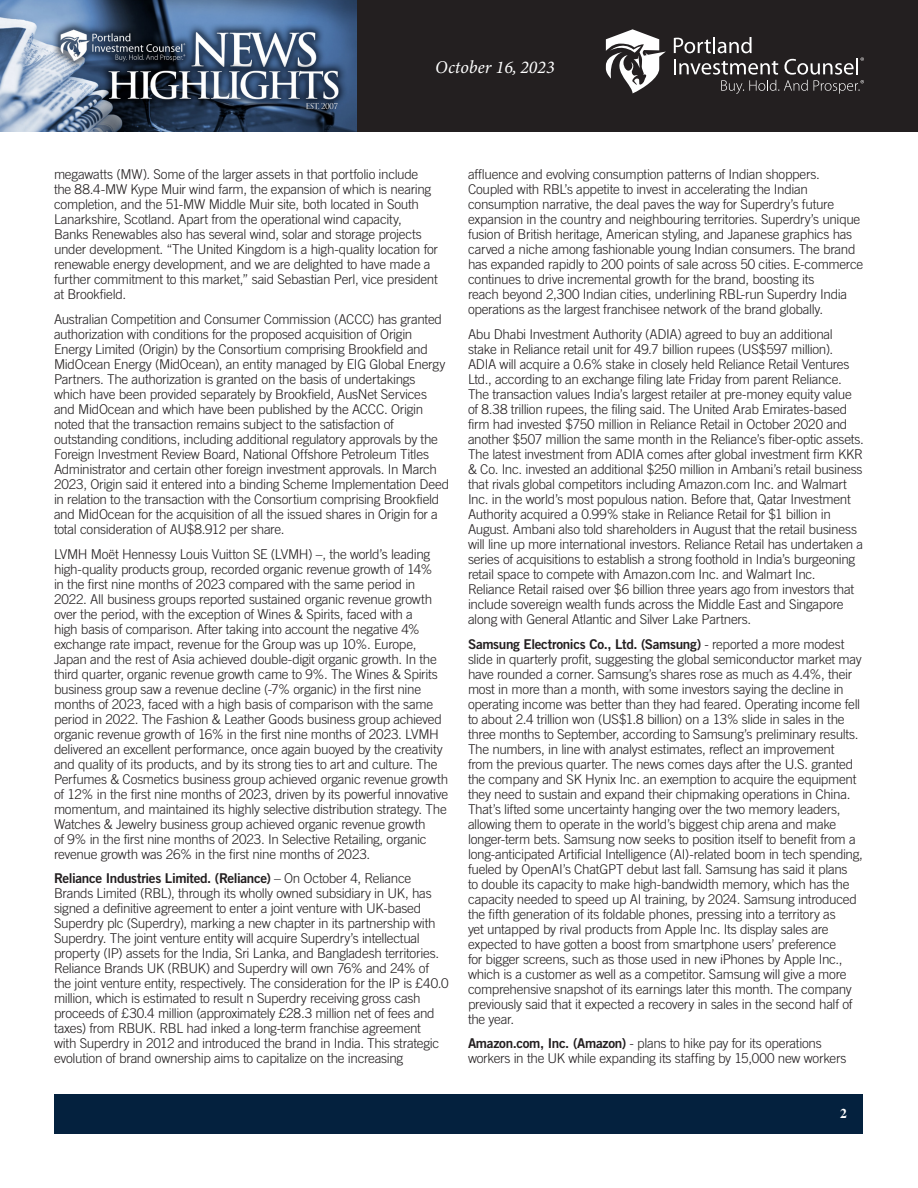
<style>
.page{position:relative;width:918px;height:1188px;background:#fff}
.page>*{position:absolute;margin:0;border:0;box-sizing:border-box;transform-origin:0 0}
.t1{font:italic 18px "Minion Variable Concept";color:#fff}
.Article_-_Body{font:300 13.5px/15px "Trade Gothic";letter-spacing:-.025em;color:#231f20}
.t2{font:700 13.5px "Times";color:#fff}
.s1{font-family:"Trade Gothic Bold Two";font-weight:400}
</style>
<div class="page">
<div style="left:356px;top:0;width:562px;height:132px;background:#231f20"></div>
<img style="left:0;top:0;width:356px;height:132px">
<svg style="left:674px;top:37px;width:190px;height:57px"></svg>
<svg style="left:606px;top:29px;width:60px;height:64px"></svg>
<div style="left:55px;top:1094px;width:808px;height:39px;background:#04213e"></div>
<h1 class="t1" style="left:435px;top:55px;width:121px">October 16, 2023</h1>
<p class="Article_-_Body" style="left:54px;top:167px;width:386px">megawatts (MW). Some of the larger assets in that portfolio include the 88.4-MW Kype Muir wind farm, the expansion of which is nearing completion, and the 51-MW Middle Muir site, both located in South Lanarkshire, Scotland. Apart from the operational wind capacity, Banks Renewables also has several wind, solar and storage projects under development. “The United Kingdom is a high-quality location for renewable energy development, and we are delighted to have made a further commitment to this market,” said Sebastian Perl, vice president at Brookfield.</p>
<p class="Article_-_Body" style="left:54px;top:311px;width:397px">Australian Competition and Consumer Commission (ACCC) has granted authorization with conditions for the proposed acquisition of Origin Energy Limited (Origin) by the Consortium comprising Brookfield and MidOcean Energy (MidOcean), an entity managed by EIG Global Energy Partners. The authorization is granted on the basis of undertakings which have been provided separately by Brookfield, AusNet Services and MidOcean and which have been published by the ACCC. Origin noted that the transaction remains subject to the satisfaction of outstanding conditions, including additional regulatory approvals by the Foreign Investment Review Board, National Offshore Petroleum Titles Administrator and certain other foreign investment approvals. In March 2023, Origin said it entered into a binding Scheme Implementation Deed in relation to the transaction with the Consortium comprising Brookfield and MidOcean for the acquisition of all the issued shares in Origin for a total consideration of AU$8.912 per share.</p>
<p class="Article_-_Body" style="left:54px;top:546px;width:396px">LVMH Moët Hennessy Louis Vuitton SE (LVMH) –, the world’s leading high-quality products group, recorded organic revenue growth of 14%<br>in the first nine months of 2023 compared with the same period in 2022. All business groups reported sustained organic revenue growth over the period, with the exception of Wines &amp; Spirits, faced with a<br>high basis of comparison. After taking into account the negative 4% exchange rate impact, revenue for the Group was up 10%. Europe, Japan and the rest of Asia achieved double-digit organic growth. In the third quarter, organic revenue growth came to 9%. The Wines &amp; Spirits business group saw a revenue decline (-7% organic) in the first nine months of 2023, faced with a high basis of comparison with the same period in 2022. The Fashion &amp; Leather Goods business group achieved organic revenue growth of 16% in the first nine months of 2023. LVMH delivered an excellent performance, once again buoyed by the creativity and quality of its products, and by its strong ties to art and culture. The Perfumes &amp; Cosmetics business group achieved organic revenue growth of 12% in the first nine months of 2023, driven by its powerful innovative momentum, and maintained its highly selective distribution strategy. The Watches &amp; Jewelry business group achieved organic revenue growth<br>of 9% in the first nine months of 2023. In Selective Retailing, organic revenue growth was 26% in the first nine months of 2023.</p>
<p class="Article_-_Body" style="left:54px;top:871px;width:396px"><span class="s1">Reliance Industries Limited. (Reliance)</span> – On October 4, Reliance Brands Limited (RBL), through its wholly owned subsidiary in UK, has signed a definitive agreement to enter a joint venture with UK-based Superdry plc (Superdry), marking a new chapter in its partnership with Superdry. The joint venture entity will acquire Superdry’s intellectual property (IP) assets for the India, Sri Lanka, and Bangladesh territories.<br>Reliance Brands UK (RBUK) and Superdry will own 76% and 24% of the joint venture entity, respectively. The consideration for the IP is £40.0 million, which is estimated to result n Superdry receiving gross cash proceeds of £30.4 million (approximately £28.3 million net of fees and taxes) from RBUK. RBL had inked a long-term franchise agreement<br>with Superdry in 2012 and introduced the brand in India. This strategic evolution of brand ownership aims to capitalize on the increasing</p>
<p class="Article_-_Body" style="left:468px;top:167px;width:397px">affluence and evolving consumption patterns of Indian shoppers.<br>Coupled with RBL’s appetite to invest in accelerating the Indian consumption narrative, the deal paves the way for Superdry’s future expansion in the country and neighbouring territories. Superdry’s unique fusion of British heritage, American styling, and Japanese graphics has carved a niche among fashionable young Indian consumers. The brand has expanded rapidly to 200 points of sale across 50 cities. E-commerce continues to drive incremental growth for the brand, boosting its<br>reach beyond 2,300 Indian cities, underlining RBL-run Superdry India operations as the largest franchisee network of the brand globally.</p>
<p class="Article_-_Body" style="left:468px;top:326px;width:397px">Abu Dhabi Investment Authority (ADIA) agreed to buy an additional stake in Reliance retail unit for 49.7 billion rupees (US$597 million).<br>ADIA will acquire a 0.6% stake in closely held Reliance Retail Ventures Ltd., according to an exchange filing late Friday from parent Reliance.<br>The transaction values India’s largest retailer at pre-money equity value of 8.38 trillion rupees, the filing said. The United Arab Emirates-based firm had invested $750 million in Reliance Retail in October 2020 and another $507 million the same month in the Reliance’s fiber-optic assets.<br>The latest investment from ADIA comes after global investment firm KKR &amp; Co. Inc. invested an additional $250 million in Ambani’s retail business that rivals global competitors including Amazon.com Inc. and Walmart Inc. in the world’s most populous nation. Before that, Qatar Investment Authority acquired a 0.99% stake in Reliance Retail for $1 billion in August. Ambani also told shareholders in August that the retail business will line up more international investors. Reliance Retail has undertaken a series of acquisitions to establish a strong foothold in India’s burgeoning retail space to compete with Amazon.com Inc. and Walmart Inc.<br>Reliance Retail raised over $6 billion three years ago from investors that include sovereign wealth funds across the Middle East and Singapore along with General Atlantic and Silver Lake Partners.</p>
<p class="Article_-_Body" style="left:468px;top:636px;width:396px"><span class="s1">Samsung Electronics Co., Ltd. (Samsung)</span> - reported a more modest slide in quarterly profit, suggesting the global semiconductor market may have rounded a corner. Samsung’s shares rose as much as 4.4%, their most in more than a month, with some investors saying the decline in operating income was better than they had feared. Operating income fell to about 2.4 trillion won (US$1.8 billion) on a 13% slide in sales in the three months to September, according to Samsung’s preliminary results.<br>The numbers, in line with analyst estimates, reflect an improvement from the previous quarter. The news comes days after the U.S. granted the company and SK Hynix Inc. an exemption to acquire the equipment they need to sustain and expand their chipmaking operations in China.<br>That’s lifted some uncertainty hanging over the two memory leaders, allowing them to operate in the world’s biggest chip arena and make longer-term bets. Samsung now seeks to position itself to benefit from a long-anticipated Artificial Intelligence (AI)-related boom in tech spending, fueled by OpenAI’s ChatGPT debut last fall. Samsung has said it plans<br>to double its capacity to make high-bandwidth memory, which has the capacity needed to speed up AI training, by 2024. Samsung introduced the fifth generation of its foldable phones, pressing into a territory as<br>yet untapped by rival products from Apple Inc. Its display sales are expected to have gotten a boost from smartphone users’ preference<br>for bigger screens, such as those used in new iPhones by Apple Inc., which is a customer as well as a competitor. Samsung will give a more comprehensive snapshot of its earnings later this month. The company previously said that it expected a recovery in sales in the second half of the year.</p>
<p class="Article_-_Body" style="left:468px;top:1036px;width:380px"><span class="s1">Amazon.com, Inc. (Amazon)</span> - plans to hike pay for its operations workers in the UK while expanding its staffing by 15,000 new workers</p>
<p class="t2" style="left:840px;top:1100px;width:8px">2</p>
</div>
